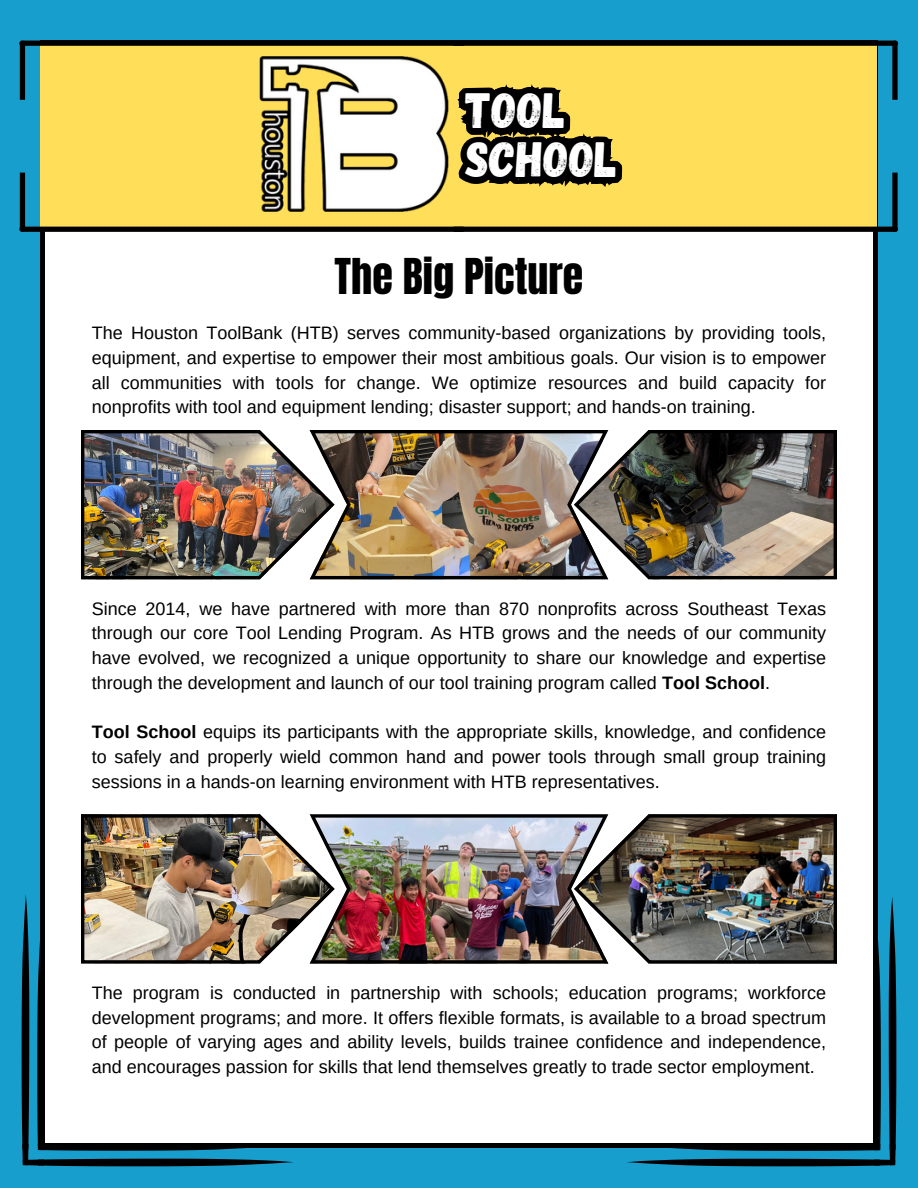
<style>
.page{position:relative;width:918px;height:1188px;background:#189ecc}
.page>*{position:absolute;margin:0;border:0;box-sizing:border-box;transform-origin:0 0}
.t1{font:49.5px/49.1px "Gagalin";color:#fff}
.t2{font:42px "Anton";color:#000}
.t3{font:18px/24.8px "Arimo";color:#000;text-align:justify}
.s1{font-weight:700}
</style>
<div class="page">
<div style="left:41px;top:40px;width:837px;height:1108px;background:#fff"></div>
<div style="left:40px;top:44px;width:837px;height:184px;background:#ffde59"></div>
<svg style="left:19px;top:41px;width:879px;height:59px"></svg>
<svg style="left:19px;top:173px;width:879px;height:59px"></svg>
<div style="left:441px;top:579px;width:236px;height:448px;background:#fff"></div>
<svg style="left:313px;top:40px;width:416px;height:390px"></svg>
<img style="left:260px;top:57px;width:189px;height:154px">
<img style="left:335px;top:814px;width:239px;height:150px">
<img style="left:22px;top:814px;width:312px;height:352px">
<img style="left:574px;top:814px;width:322px;height:352px">
<img style="left:334px;top:430px;width:240px;height:149px">
<img style="left:81px;top:430px;width:253px;height:149px">
<img style="left:574px;top:430px;width:263px;height:149px">
<p class="t1" style="left:466px;top:84px;width:153px">TOOL<br>SCHOOL</p>
<p class="t2" style="left:335px;top:246px;width:250px">The Big Picture</p>
<p class="t3" style="left:92px;top:320px;width:736px">The Houston ToolBank (HTB) serves community-based organizations by providing tools, equipment, and expertise to empower their most ambitious goals. Our vision is to empower all communities with tools for change. We optimize resources and build capacity for nonprofits with tool and equipment lending; disaster support; and hands-on training.</p>
<p class="t3" style="left:92px;top:596px;width:736px">Since 2014, we have partnered with more than 870 nonprofits across Southeast Texas through our core Tool Lending Program. As HTB grows and the needs of our community have evolved, we recognized a unique opportunity to share our knowledge and expertise through the development and launch of our tool training program called <span class="s1">Tool School</span>.</p>
<p class="t3" style="left:92px;top:720px;width:736px"><span class="s1">Tool School</span> equips its participants with the appropriate skills, knowledge, and confidence to safely and properly wield common hand and power tools through small group training sessions in a hands-on learning environment with HTB representatives.</p>
<p class="t3" style="left:92px;top:980px;width:736px">The program is conducted in partnership with schools; education programs; workforce development programs; and more. It offers flexible formats, is available to a broad spectrum of people of varying ages and ability levels, builds trainee confidence and independence, and encourages passion for skills that lend themselves greatly to trade sector employment.</p>
</div>
